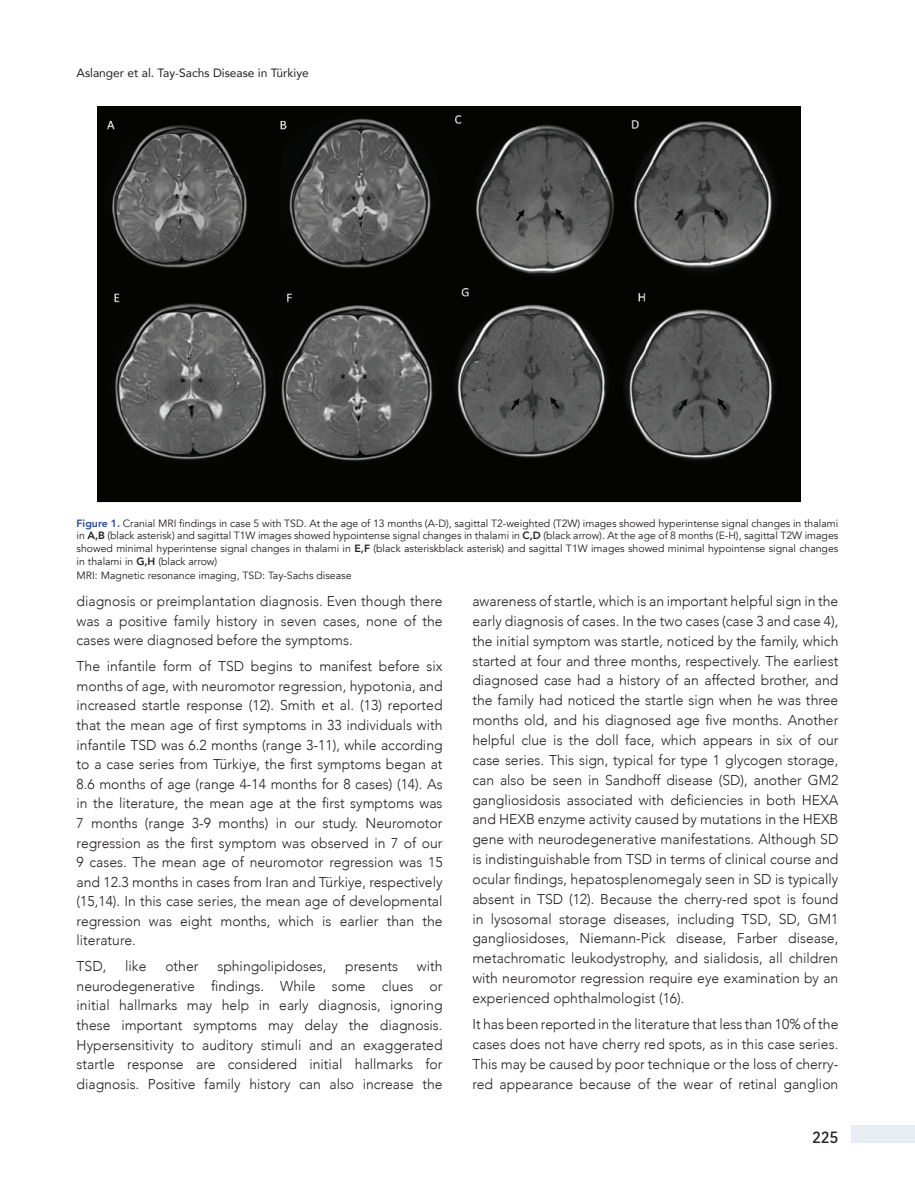
<style>
.page{position:relative;width:915px;height:1191px;background:#fff}
.page>*{position:absolute;margin:0;border:0;box-sizing:border-box;transform-origin:0 0}
.t1{font:500 16.5px "Kohinoor Devanagari";color:#231f20}
.t2{font:300 14.25px/19.8px "Avenir";color:#231f20;text-align:justify}
.t3{font:12px "Avenir";color:#231f20}
.t4{font:10.5px/12.6px "Avenir";color:#231f20;text-align:justify}
.s1{font-weight:800;color:#22489b}
.s2{font-weight:800}
</style>
<div class="page">
<div style="left:850px;top:1125px;width:64px;height:17px;background:#e6edf3"></div>
<img style="left:98px;top:106px;width:702px;height:396px">
<p class="t3" style="left:77px;top:64px;width:234px">Aslanger et al. Tay-Sachs Disease in Türkiye</p>
<p class="t4" style="left:77px;top:517px;width:763px"><span class="s1">Figure 1.</span> Cranial MRI findings in case 5 with TSD. At the age of 13 months (A-D), sagittal T2-weighted (T2W) images showed hyperintense signal changes in thalami in <span class="s2">A,B</span> (black asterisk) and sagittal T1W images showed hypointense signal changes in thalami in <span class="s2">C,D</span> (black arrow). At the age of 8 months (E-H), sagittal T2W images showed minimal hyperintense signal changes in thalami in <span class="s2">E,F</span> (black asteriskblack asterisk) and sagittal T1W images showed minimal hypointense signal changes in thalami in <span class="s2">G,H</span> (black arrow)</p>
<p class="t4" style="left:77px;top:569px;width:276px">MRI: Magnetic resonance imaging, TSD: Tay-Sachs disease</p>
<p class="t2" style="left:77px;top:591px;width:367px">diagnosis or preimplantation diagnosis. Even though there was a positive family history in seven cases, none of the cases were diagnosed before the symptoms.</p>
<p class="t2" style="left:77px;top:656px;width:367px">The infantile form of TSD begins to manifest before six months of age, with neuromotor regression, hypotonia, and increased startle response (12). Smith et al. (13) reported that the mean age of first symptoms in 33 individuals with infantile TSD was 6.2 months (range 3-11), while according to a case series from Türkiye, the first symptoms began at 8.6 months of age (range 4-14 months for 8 cases) (14). As in the literature, the mean age at the first symptoms was 7 months (range 3-9 months) in our study. Neuromotor regression as the first symptom was observed in 7 of our 9 cases. The mean age of neuromotor regression was 15 and 12.3 months in cases from Iran and Türkiye, respectively (15,14). In this case series, the mean age of developmental regression was eight months, which is earlier than the literature.</p>
<p class="t2" style="left:77px;top:956px;width:31px">TSD,</p>
<p class="t2" style="left:125px;top:956px;width:23px">like</p>
<p class="t2" style="left:165px;top:956px;width:35px">other</p>
<p class="t2" style="left:217px;top:956px;width:110px">sphingolipidoses,</p>
<p class="t2" style="left:345px;top:956px;width:54px">presents</p>
<p class="t2" style="left:77px;top:956px;width:367px;text-indent:340px">with neurodegenerative findings. While some clues or initial hallmarks may help in early diagnosis, ignoring these important symptoms may delay the diagnosis.<br>Hypersensitivity to auditory stimuli and an exaggerated startle response are considered initial hallmarks for diagnosis. Positive family history can also increase the</p>
<p class="t2" style="left:472px;top:591px;width:367px">awareness of startle, which is an important helpful sign in the early diagnosis of cases. In the two cases (case 3 and case 4), the initial symptom was startle, noticed by the family, which started at four and three months, respectively. The earliest diagnosed case had a history of an affected brother, and the family had noticed the startle sign when he was three months old, and his diagnosed age five months. Another helpful clue is the doll face, which appears in six of our case series. This sign, typical for type 1 glycogen storage, can also be seen in Sandhoff disease (SD), another GM2 gangliosidosis associated with deficiencies in both HEXA and HEXB enzyme activity caused by mutations in the HEXB gene with neurodegenerative manifestations. Although SD is indistinguishable from TSD in terms of clinical course and ocular findings, hepatosplenomegaly seen in SD is typically absent in TSD (12). Because the cherry-red spot is found in lysosomal storage diseases, including TSD, SD, GM1 gangliosidoses, Niemann-Pick disease, Farber disease, metachromatic leukodystrophy, and sialidosis, all children with neuromotor regression require eye examination by an experienced ophthalmologist (16).</p>
<p class="t2" style="left:472px;top:1014px;width:367px">It has been reported in the literature that less than 10% of the cases does not have cherry red spots, as in this case series.<br>This may be caused by poor technique or the loss of cherry&shy;red appearance because of the wear of retinal ganglion</p>
<p class="t1" style="left:812px;top:1127px;width:27px">225</p>
</div>
